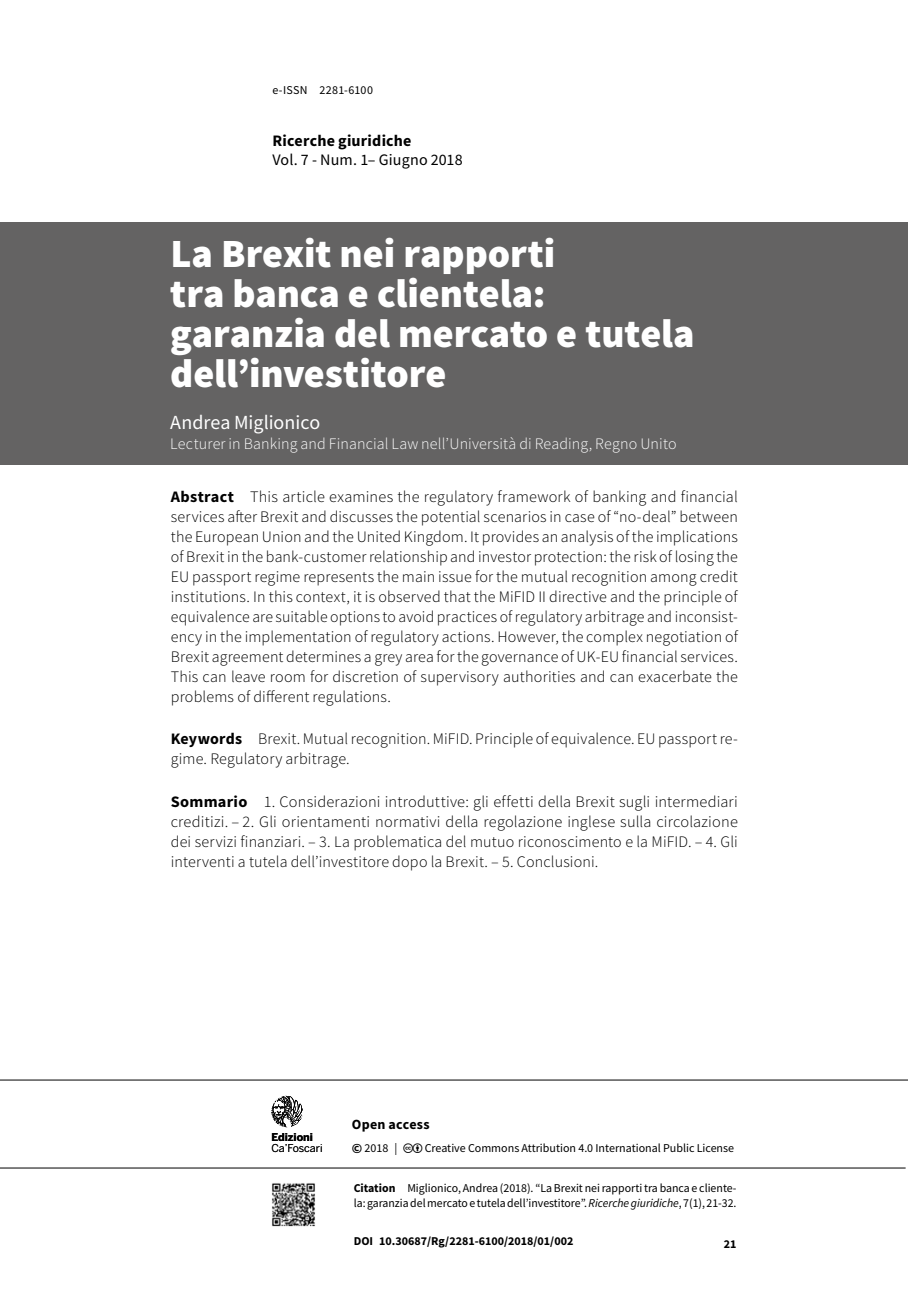
<style>
.page{position:relative;width:908px;height:1304px;background:#fff}
.page>*{position:absolute;margin:0;border:0;box-sizing:border-box;transform-origin:0 0}
._9101-ecf-titolo-sag{font:900 40px/40px "Source Sans Pro";color:#fff}
._9103-ecf-autore-sag{font:20px "Source Sans Pro";color:#fff}
._9105-ecf-abstract{font:300 16px/20px "Source Sans Pro";letter-spacing:.01em;color:#000;text-align:justify}
._9106-ecf-sommario{font:300 16px/20px "Source Sans Pro";letter-spacing:.01em;color:#000;text-align:justify}
._9107-ecf-keywords{font:300 16px/20px "Source Sans Pro";letter-spacing:.01em;color:#000}
._9104-ecf-autore-aff{font:300 16px "Source Sans Pro";letter-spacing:.01em;color:#fff}
.t1{font:16px "Source Sans Pro";letter-spacing:.005em;color:#000}
.t2{font:700 16px "Source Sans Pro";letter-spacing:.015em;color:#000}
.t3{font:700 14px "Source Sans Pro";letter-spacing:.02em;color:#000}
.t4{font:12px/15px "Source Sans Pro";color:#000}
.t5{font:700 12px "Source Sans Pro";color:#000}
.t6{font:12px "Source Sans Pro";letter-spacing:.02em;color:#000}
.t7{font:10.8px "Benton Sans";letter-spacing:-.01em;color:#000}
.t8{font:700 10.8px "Benton Sans";color:#000}
.s1{font-weight:700}
.s2{font-weight:700;font-size:14px}
.s3{font-style:italic}
</style>
<div class="page">
<hr style="left:0;top:1168px;width:905px;height:1px;background:#000">
<img style="left:272px;top:1183px;width:43px;height:44px">
<hr style="left:0;top:1080px;width:907px;height:1px;background:#000">
<svg style="left:271px;top:1096px;width:32px;height:31px"></svg>
<div style="left:0;top:223px;width:907px;height:242px;background:#646363"></div>
<p class="t6" style="left:272px;top:82px;width:102px">e-ISSN 2281-6100</p>
<p class="t2" style="left:272px;top:130px;width:141px">Ricerche giuridiche</p>
<p class="t1" style="left:272px;top:150px;width:192px">Vol. 7 - Num. 1– Giugno 2018</p>
<p class="_9101-ecf-titolo-sag" style="left:170px;top:233px;width:525px">La Brexit nei rapporti<br>tra banca e clientela: garanzia del mercato e tutela dell’investitore</p>
<p class="_9103-ecf-autore-sag" style="left:170px;top:410px;width:151px">Andrea Miglionico</p>
<p class="_9104-ecf-autore-aff" style="left:170px;top:434px;width:507px">Lecturer in Banking and Financial Law nell’Università di Reading, Regno Unito</p>
<p class="_9105-ecf-abstract" style="left:171px;top:486px;width:568px"><span class="s1">Abstract</span> This article examines the regulatory framework of banking and financial services after Brexit and discusses the potential scenarios in case of “no-deal” between the European Union and the United Kingdom. It provides an analysis of the implications of Brexit in the bank-customer relationship and investor protection: the risk of losing the EU passport regime represents the main issue for the mutual recognition among credit institutions. In this context, it is observed that the MiFID II directive and the principle of equivalence are suitable options to avoid practices of regulatory arbitrage and inconsist&shy;ency in the implementation of regulatory actions. However, the complex negotiation of Brexit agreement determines a grey area for the governance of UK-EU financial services.<br>This can leave room for discretion of supervisory authorities and can exacerbate the problems of different regulations.</p>
<p class="_9107-ecf-keywords" style="left:171px;top:729px;width:568px"><span class="s1">Keywords</span> Brexit. Mutual recognition. MiFID. Principle of equivalence. EU passport re&shy;gime. Regulatory arbitrage.</p>
<p class="_9106-ecf-sommario" style="left:171px;top:792px;width:568px"><span class="s1">Sommario</span> 1. Considerazioni introduttive: gli effetti della Brexit sugli intermediari creditizi. – 2. Gli orientamenti normativi della regolazione inglese sulla circolazione dei servizi finanziari. – 3. La problematica del mutuo riconoscimento e la MiFID. – 4. Gli interventi a tutela dell’investitore dopo la Brexit. – 5. Conclusioni.</p>
<p class="t8" style="left:271px;top:1131px;width:43px">Edizioni</p>
<p class="t7" style="left:271px;top:1142px;width:53px">Ca’Foscari</p>
<p class="t3" style="left:351px;top:1115px;width:79px">Open access</p>
<p class="t4" style="left:351px;top:1140px;width:47px"><span class="s2">©</span> 2018 |</p>
<p class="t4" style="left:424px;top:1140px;width:311px">Creative Commons Attribution 4.0 International Public License</p>
<p class="t4" style="left:353px;top:1181px;width:384px"><span class="s1">Citation</span> Miglionico, Andrea (2018). “La Brexit nei rapporti tra banca e cliente&shy;la: garanzia del mercato e tutela dell’investitore”. <span class="s3">Ricerche giuridiche</span>, 7(1), 21-32.</p>
<p class="t5" style="left:353px;top:1233px;width:221px">DOI 10.30687/Rg/2281-6100/2018/01/002</p>
<p class="t5" style="left:723px;top:1236px;width:14px">21</p>
</div>
